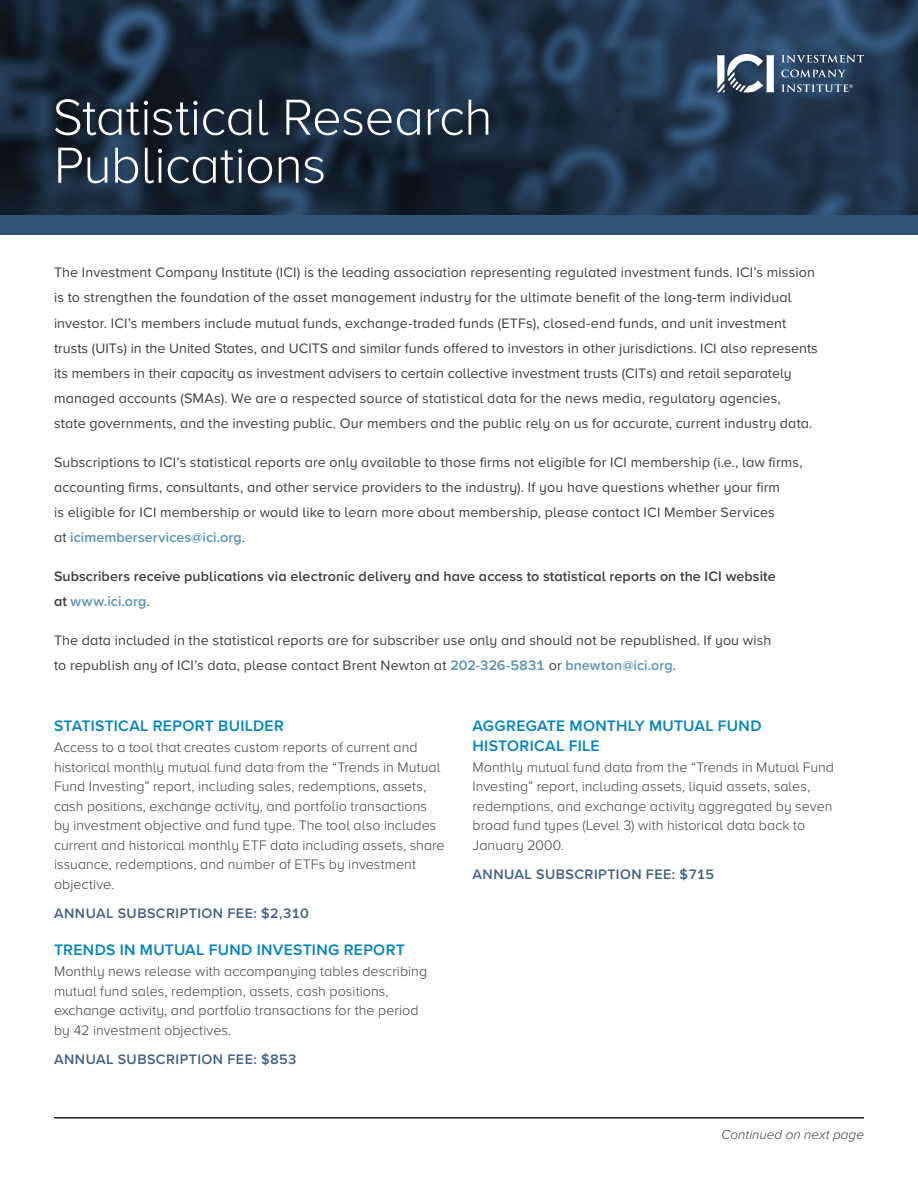
<style>
.page{position:relative;width:918px;height:1188px;background:#fff}
.page>*{position:absolute;margin:0;border:0;box-sizing:border-box;transform-origin:0 0}
.t1{font:300 52.5px/48px "Proxima Nova";letter-spacing:-.01em;color:#fff}
.Stat_Heading{font:600 15.75px/19.5px "Proxima Nova";letter-spacing:.02em;color:#0083c0}
.Lead_in_text{font:14.25px/25.2px "Proxima Nova";letter-spacing:.01em;color:#3e3e3f}
.text{font:300 14.25px/19.5px "Proxima Nova";letter-spacing:.005em;color:#3e3e3f}
.Lead_in_text-2{font:600 14.25px/25.2px "Proxima Nova";letter-spacing:.01em;color:#3e3e3f}
.Subscription_fee{font:600 14.25px "Proxima Nova";letter-spacing:.035em;color:#426289}
.t2{font:italic 300 13.5px "Proxima Nova";color:#3e3e3f}
.s1{font-weight:600;color:#5b92b5}
.s2{color:#5b92b5}
.s3{font-weight:400}
</style>
<div class="page">
<img style="left:0;top:0;width:918px;height:234px">
<svg style="left:782px;top:55px;width:82px;height:8px"></svg>
<svg style="left:781px;top:70px;width:65px;height:7px"></svg>
<svg style="left:717px;top:54px;width:57px;height:39px"></svg>
<svg style="left:782px;top:84px;width:71px;height:8px"></svg>
<div style="left:1px;top:216px;width:917px;height:19px;background:#335479"></div>
<hr style="left:54px;top:1117px;width:810px;height:2px;background:#231f20">
<h1 class="t1" style="left:53px;top:90px;width:442px">Statistical Research<br>Publications</h1>
<p class="Lead_in_text" style="left:54px;top:259px;width:765px">The Investment Company Institute (ICI) is the leading association representing regulated investment funds. ICI’s mission is to strengthen the foundation of the asset management industry for the ultimate benefit of the long-term individual investor. ICI’s members include mutual funds, exchange-traded funds (ETFs), closed-end funds, and unit investment trusts (UITs) in the United States, and UCITS and similar funds offered to investors in other jurisdictions. ICI also represents its members in their capacity as investment advisers to certain collective investment trusts (CITs) and retail separately managed accounts (SMAs). We are a respected source of statistical data for the news media, regulatory agencies,<br>state governments, and the investing public. Our members and the public rely on us for accurate, current industry data.</p>
<p class="Lead_in_text" style="left:54px;top:449px;width:750px">Subscriptions to ICI’s statistical reports are only available to those firms not eligible for ICI membership (i.e., law firms, accounting firms, consultants, and other service providers to the industry). If you have questions whether your firm<br>is eligible for ICI membership or would like to learn more about membership, please contact ICI Member Services<br>at <span class="s1">icimemberservices@ici.org</span>.</p>
<p class="Lead_in_text-2" style="left:54px;top:563px;width:723px">Subscribers receive publications via electronic delivery and have access to statistical reports on the ICI website at <span class="s2">www.ici.org</span><span class="s3">.</span></p>
<p class="Lead_in_text" style="left:54px;top:627px;width:719px">The data included in the statistical reports are for subscriber use only and should not be republished. If you wish to republish any of ICI’s data, please contact Brent Newton at <span class="s1">202-326-5831</span> or <span class="s1">bnewton@ici.org</span>.</p>
<p class="Stat_Heading" style="left:54px;top:716px;width:232px">STATISTICAL REPORT BUILDER</p>
<p class="text" style="left:54px;top:737px;width:392px">Access to a tool that creates custom reports of current and historical monthly mutual fund data from the “Trends in Mutual Fund Investing” report, including sales, redemptions, assets, cash positions, exchange activity, and portfolio transactions by investment objective and fund type. The tool also includes current and historical monthly ETF data including assets, share issuance, redemptions, and number of ETFs by investment objective.</p>
<p class="Subscription_fee" style="left:54px;top:903px;width:256px">ANNUAL SUBSCRIPTION FEE: $2,310</p>
<p class="Stat_Heading" style="left:54px;top:940px;width:352px">TRENDS IN MUTUAL FUND INVESTING REPORT</p>
<p class="text" style="left:54px;top:961px;width:375px">Monthly news release with accompanying tables describing mutual fund sales, redemption, assets, cash positions, exchange activity, and portfolio transactions for the period by 42 investment objectives.</p>
<p class="Subscription_fee" style="left:54px;top:1049px;width:244px">ANNUAL SUBSCRIPTION FEE: $853</p>
<p class="Stat_Heading" style="left:472px;top:716px;width:291px">AGGREGATE MONTHLY MUTUAL FUND<br>HISTORICAL FILE</p>
<p class="text" style="left:472px;top:756px;width:363px">Monthly mutual fund data from the “Trends in Mutual Fund Investing” report, including assets, liquid assets, sales, redemptions, and exchange activity aggregated by seven broad fund types (Level 3) with historical data back to January 2000.</p>
<p class="Subscription_fee" style="left:472px;top:864px;width:243px">ANNUAL SUBSCRIPTION FEE: $715</p>
<p class="t2" style="left:721px;top:1124px;width:144px">Continued on next page</p>
</div>
